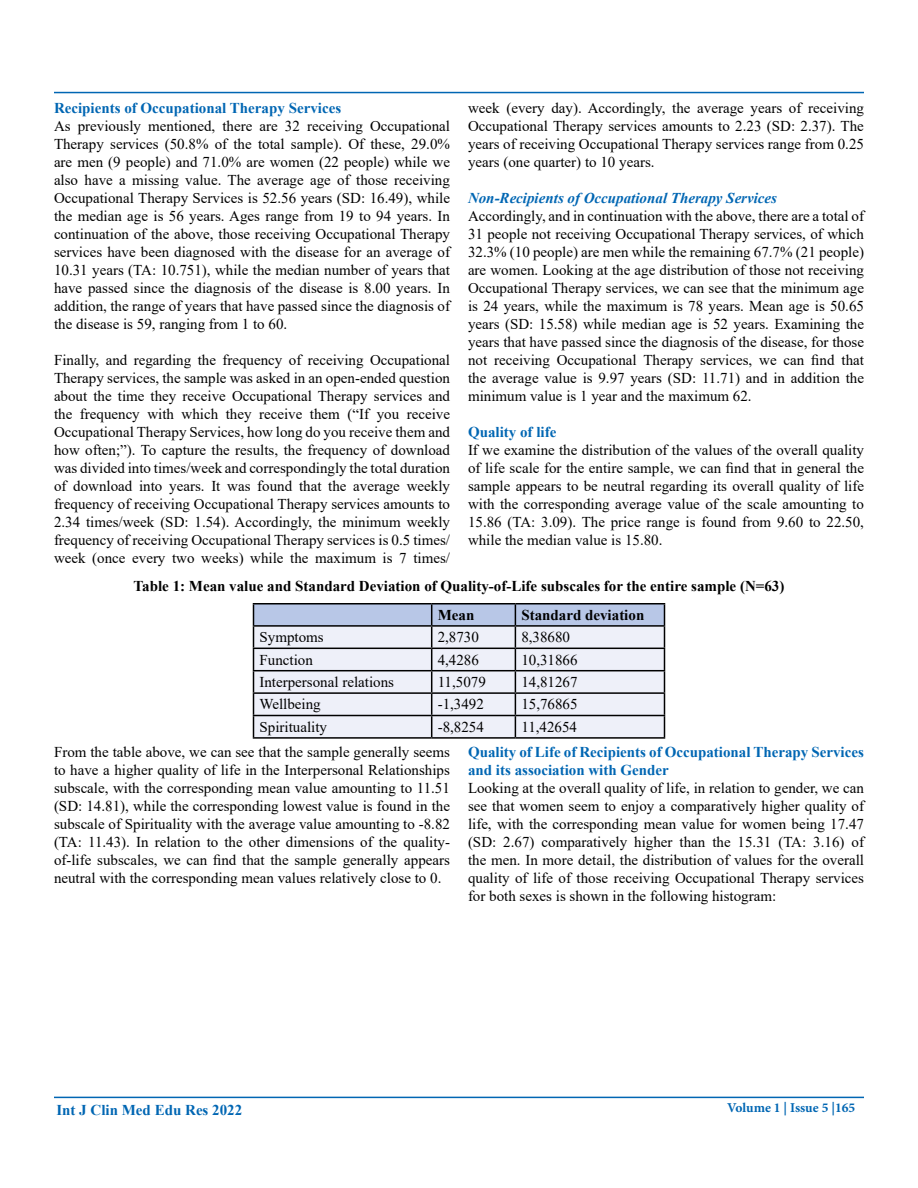
<style>
.page{position:relative;width:918px;height:1188px;background:#fff}
.page>*{position:absolute;margin:0;border:0;box-sizing:border-box;transform-origin:0 0}
.t1{font:15px/18px "Times New Roman";color:#000;text-align:justify}
.t2{font:700 15px/18px "Times New Roman";color:#0066b3}
.t3{font:700 15px/28.5px "Times New Roman";color:#000;text-align:center}
.t4{font:italic 700 15px "Times New Roman";color:#0066b3}
.t5{font:700 13.5px "Minion Pro";color:#0066b3}
</style>
<div class="page">
<hr style="left:54px;top:1097px;width:810px;height:1px;background:#0066b3">
<hr style="left:54px;top:92px;width:810px;height:1px;background:#0066b3">
<hr style="left:253px;top:603px;width:179px;height:1px;background:#000">
<hr style="left:432px;top:603px;width:83px;height:1px;background:#000">
<hr style="left:515px;top:603px;width:150px;height:1px;background:#000">
<svg style="left:253px;top:604px;width:412px;height:133px;background:#d4d8e3"></svg>
<hr style="left:253px;top:737px;width:179px;height:2px;background:#000">
<hr style="left:432px;top:737px;width:83px;height:2px;background:#000">
<hr style="left:515px;top:737px;width:150px;height:2px;background:#000">
<p class="t1" style="left:468px;top:99px;width:398px">week (every day). Accordingly, the average years of receiving Occupational Therapy services amounts to 2.23 (SD: 2.37). The years of receiving Occupational Therapy services range from 0.25 years (one quarter) to 10 years.</p>
<p class="t4" style="left:468px;top:188px;width:311px">Non-Recipients of Occupational Therapy Services</p>
<p class="t1" style="left:468px;top:207px;width:398px">Accordingly, and in continuation with the above, there are a total of 31 people not receiving Occupational Therapy services, of which 32.3% (10 people) are men while the remaining 67.7% (21 people) are women. Looking at the age distribution of those not receiving Occupational Therapy services, we can see that the minimum age is 24 years, while the maximum is 78 years. Mean age is 50.65 years (SD: 15.58) while median age is 52 years. Examining the years that have passed since the diagnosis of the disease, for those not receiving Occupational Therapy services, we can find that the average value is 9.97 years (SD: 11.71) and in addition the minimum value is 1 year and the maximum 62.</p>
<p class="t2" style="left:468px;top:423px;width:90px">Quality of life</p>
<p class="t1" style="left:468px;top:441px;width:398px">If we examine the distribution of the values of the overall quality of life scale for the entire sample, we can find that in general the sample appears to be neutral regarding its overall quality of life with the corresponding average value of the scale amounting to 15.86 (TA: 3.09). The price range is found from 9.60 to 22.50, while the median value is 15.80.</p>
<p class="t3" style="left:134px;top:572px;width:652px">Table 1: Mean value and Standard Deviation of Quality-of-Life subscales for the entire sample (N=63)<br>Mean</p>
<p class="t2" style="left:54px;top:98px;width:289px">Recipients of Occupational Therapy Services</p>
<p class="t1" style="left:54px;top:116px;width:398px">As previously mentioned, there are 32 receiving Occupational Therapy services (50.8% of the total sample). Of these, 29.0% are men (9 people) and 71.0% are women (22 people) while we also have a missing value. The average age of those receiving Occupational Therapy Services is 52.56 years (SD: 16.49), while the median age is 56 years. Ages range from 19 to 94 years. In continuation of the above, those receiving Occupational Therapy services have been diagnosed with the disease for an average of 10.31 years (TA: 10.751), while the median number of years that have passed since the diagnosis of the disease is 8.00 years. In addition, the range of years that have passed since the diagnosis of the disease is 59, ranging from 1 to 60.</p>
<p class="t1" style="left:54px;top:350px;width:398px">Finally, and regarding the frequency of receiving Occupational Therapy services, the sample was asked in an open-ended question about the time they receive Occupational Therapy services and the frequency with which they receive them (“If you receive Occupational Therapy Services, how long do you receive them and how often;”). To capture the results, the frequency of download was divided into times/week and correspondingly the total duration of download into years. It was found that the average weekly frequency of receiving Occupational Therapy services amounts to 2.34 times/week (SD: 1.54). Accordingly, the minimum weekly frequency of receiving Occupational Therapy services is 0.5 times/ week (once every two weeks) while the maximum is 7 times/</p>
<p class="t3" style="left:521px;top:600px;width:124px">Standard deviation</p>
<p class="t1" style="left:260px;top:628px;width:66px">Symptoms</p>
<p class="t1" style="left:438px;top:628px;width:43px">2,8730</p>
<p class="t1" style="left:521px;top:628px;width:50px">8,38680</p>
<p class="t1" style="left:260px;top:650px;width:55px">Function</p>
<p class="t1" style="left:438px;top:650px;width:43px">4,4286</p>
<p class="t1" style="left:521px;top:650px;width:58px">10,31866</p>
<p class="t1" style="left:260px;top:673px;width:136px">Interpersonal relations</p>
<p class="t1" style="left:438px;top:673px;width:50px">11,5079</p>
<p class="t1" style="left:521px;top:673px;width:58px">14,81267</p>
<p class="t1" style="left:260px;top:695px;width:63px">Wellbeing</p>
<p class="t1" style="left:438px;top:695px;width:48px">-1,3492</p>
<p class="t1" style="left:521px;top:695px;width:58px">15,76865</p>
<p class="t1" style="left:260px;top:717px;width:69px">Spirituality</p>
<p class="t1" style="left:438px;top:717px;width:48px">-8,8254</p>
<p class="t1" style="left:521px;top:717px;width:57px">11,42654</p>
<p class="t1" style="left:54px;top:743px;width:398px">From the table above, we can see that the sample generally seems to have a higher quality of life in the Interpersonal Relationships subscale, with the corresponding mean value amounting to 11.51 (SD: 14.81), while the corresponding lowest value is found in the subscale of Spirituality with the average value amounting to -8.82 (TA: 11.43). In relation to the other dimensions of the quality&shy;of-life subscales, we can find that the sample generally appears neutral with the corresponding mean values relatively close to 0.</p>
<p class="t2" style="left:468px;top:743px;width:397px">Quality of Life of Recipients of Occupational Therapy Services and its association with Gender</p>
<p class="t1" style="left:468px;top:779px;width:398px">Looking at the overall quality of life, in relation to gender, we can see that women seem to enjoy a comparatively higher quality of life, with the corresponding mean value for women being 17.47 (SD: 2.67) comparatively higher than the 15.31 (TA: 3.16) of the men. In more detail, the distribution of values for the overall quality of life of those receiving Occupational Therapy services for both sexes is shown in the following histogram:</p>
<p class="t2" style="left:56px;top:1101px;width:187px">Int J Clin Med Edu Res 2022</p>
<p class="t5" style="left:727px;top:1098px;width:130px">Volume 1 | Issue 5 |165</p>
</div>
